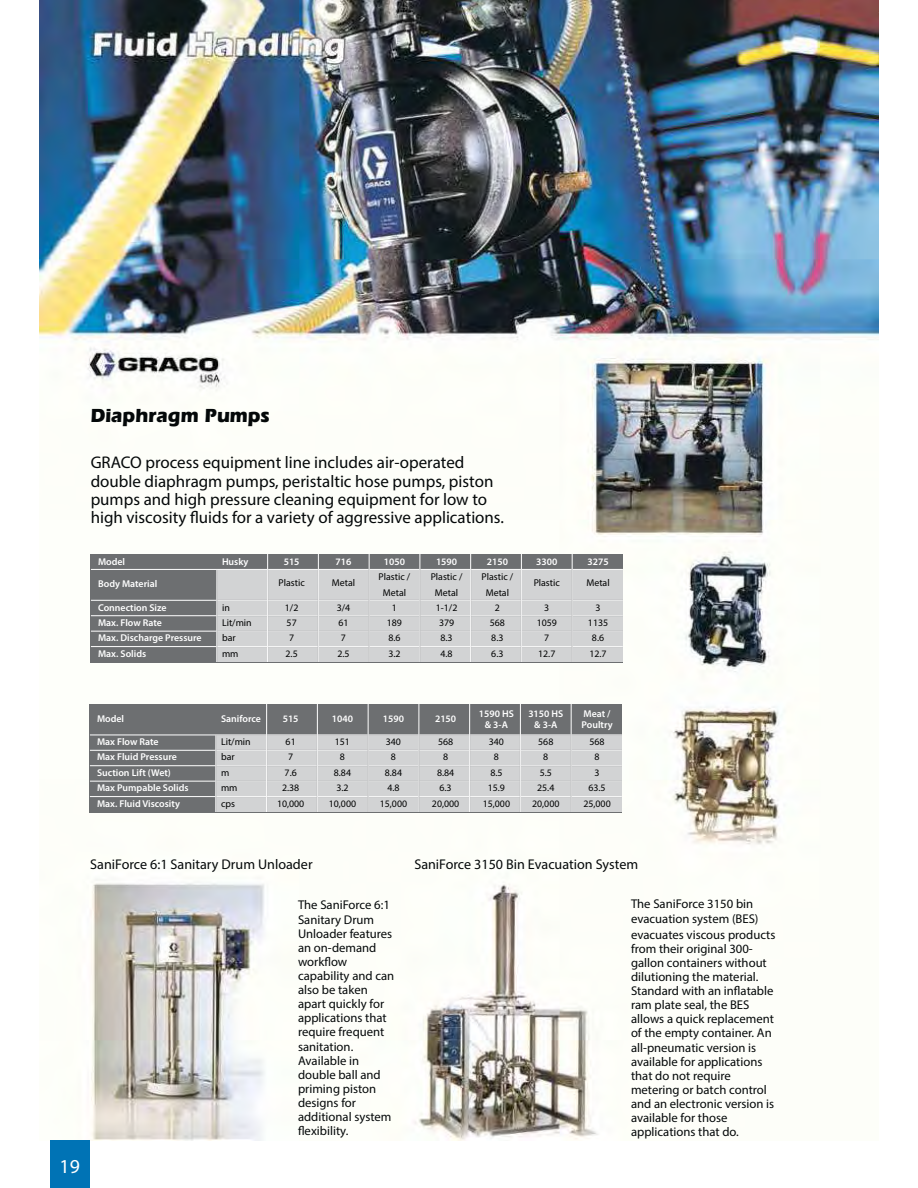
<style>
.page{position:relative;width:918px;height:1188px;background:#fff}
.page>*{position:absolute;margin:0;border:0;box-sizing:border-box;transform-origin:0 0}
.t1{font:700 19.8px "Eras IT Cby BT";color:#040809}
.t2{font:19.8px "Myriad Pro";color:#fff}
.t3{font:16.95px/18.3px "Myriad Pro";color:#040809}
.t4{font:14.1px "Myriad Pro";color:#040809}
.t5{font:12.75px/14.1px "Myriad Pro";color:#040809}
.t6{font:9.9px "Myriad Pro";color:#010202}
.t7{font:600 9.9px "Myriad Pro";color:#fff}
</style>
<div class="page">
<img style="left:40px;top:0;width:839px;height:1140px">
<div style="left:91px;top:554px;width:532px;height:108px;background:#6d6f71"></div>
<div style="left:217px;top:570px;width:406px;height:92px;background:#d2d3d4"></div>
<hr style="left:91px;top:569px;width:532px;height:1px;background:#fff">
<hr style="left:91px;top:600px;width:532px;height:1px;background:#fff">
<hr style="left:91px;top:615px;width:532px;height:1px;background:#fff">
<hr style="left:91px;top:631px;width:532px;height:1px;background:#fff">
<hr style="left:91px;top:646px;width:532px;height:1px;background:#fff">
<hr style="left:216px;top:570px;width:1px;height:92px;background:#fff">
<hr style="left:267px;top:554px;width:1px;height:108px;background:#fff">
<hr style="left:318px;top:554px;width:1px;height:108px;background:#fff">
<hr style="left:369px;top:554px;width:1px;height:108px;background:#fff">
<hr style="left:419px;top:554px;width:1px;height:108px;background:#fff">
<hr style="left:470px;top:554px;width:1px;height:108px;background:#fff">
<hr style="left:521px;top:554px;width:1px;height:108px;background:#fff">
<hr style="left:572px;top:554px;width:1px;height:108px;background:#fff">
<div style="left:90px;top:704px;width:532px;height:108px;background:#6d6f71"></div>
<div style="left:216px;top:735px;width:406px;height:77px;background:#d2d3d4"></div>
<hr style="left:90px;top:735px;width:532px;height:1px;background:#fff">
<hr style="left:90px;top:750px;width:532px;height:1px;background:#fff">
<hr style="left:90px;top:765px;width:532px;height:1px;background:#fff">
<hr style="left:90px;top:781px;width:532px;height:1px;background:#fff">
<hr style="left:90px;top:796px;width:532px;height:1px;background:#fff">
<hr style="left:215px;top:735px;width:1px;height:77px;background:#fff">
<hr style="left:266px;top:704px;width:1px;height:108px;background:#fff">
<hr style="left:317px;top:704px;width:1px;height:108px;background:#fff">
<hr style="left:368px;top:704px;width:1px;height:108px;background:#fff">
<hr style="left:418px;top:704px;width:1px;height:108px;background:#fff">
<hr style="left:469px;top:704px;width:1px;height:108px;background:#fff">
<hr style="left:520px;top:704px;width:1px;height:108px;background:#fff">
<hr style="left:571px;top:704px;width:1px;height:108px;background:#fff">
<div style="left:50px;top:1141px;width:40px;height:47px;background:#0073b5"></div>
<h1 class="t1" style="left:91px;top:408px;width:180px">Diaphragm Pumps</h1>
<h2 class="t3" style="left:91px;top:454px;width:415px">GRACO process equipment line includes air-operated double diaphragm pumps, peristaltic hose pumps, piston pumps and high pressure cleaning equipment for low to high viscosity fluids for a variety of aggressive applications.</h2>
<p class="t7" style="left:98px;top:558px;width:29px">Model</p>
<p class="t7" style="left:222px;top:558px;width:28px">Husky</p>
<p class="t7" style="left:284px;top:558px;width:17px">515</p>
<p class="t7" style="left:335px;top:558px;width:17px">716</p>
<p class="t7" style="left:384px;top:558px;width:23px">1050</p>
<p class="t7" style="left:436px;top:558px;width:23px">1590</p>
<p class="t7" style="left:487px;top:558px;width:23px">2150</p>
<p class="t7" style="left:536px;top:558px;width:23px">3300</p>
<p class="t7" style="left:587px;top:558px;width:23px">3275</p>
<p class="t7" style="left:98px;top:580px;width:61px">Body Material</p>
<p class="t6" style="left:279px;top:579px;width:28px">Plastic</p>
<p class="t6" style="left:332px;top:579px;width:25px">Metal</p>
<p class="t6" style="left:379px;top:573px;width:33px">Plastic /</p>
<p class="t6" style="left:431px;top:573px;width:33px">Plastic /</p>
<p class="t6" style="left:482px;top:573px;width:33px">Plastic /</p>
<p class="t6" style="left:534px;top:579px;width:28px">Plastic</p>
<p class="t6" style="left:586px;top:579px;width:25px">Metal</p>
<p class="t6" style="left:383px;top:588px;width:25px">Metal</p>
<p class="t6" style="left:435px;top:588px;width:25px">Metal</p>
<p class="t6" style="left:486px;top:588px;width:25px">Metal</p>
<p class="t7" style="left:98px;top:603px;width:70px">Connection Size</p>
<p class="t6" style="left:222px;top:603px;width:9px">in</p>
<p class="t6" style="left:285px;top:603px;width:15px">1/2</p>
<p class="t6" style="left:337px;top:603px;width:15px">3/4</p>
<p class="t6" style="left:392px;top:603px;width:7px">1</p>
<p class="t6" style="left:436px;top:603px;width:23px">1-1/2</p>
<p class="t6" style="left:495px;top:603px;width:7px">2</p>
<p class="t6" style="left:544px;top:603px;width:7px">3</p>
<p class="t6" style="left:596px;top:603px;width:7px">3</p>
<p class="t7" style="left:98px;top:619px;width:65px">Max. Flow Rate</p>
<p class="t6" style="left:222px;top:619px;width:31px">Lit/min</p>
<p class="t6" style="left:287px;top:619px;width:12px">57</p>
<p class="t6" style="left:338px;top:619px;width:12px">61</p>
<p class="t6" style="left:387px;top:619px;width:17px">189</p>
<p class="t6" style="left:439px;top:619px;width:17px">379</p>
<p class="t6" style="left:490px;top:619px;width:17px">568</p>
<p class="t6" style="left:537px;top:619px;width:22px">1059</p>
<p class="t6" style="left:588px;top:619px;width:22px">1135</p>
<p class="t7" style="left:98px;top:634px;width:105px">Max. Discharge Pressure</p>
<p class="t6" style="left:222px;top:634px;width:15px">bar</p>
<p class="t6" style="left:289px;top:634px;width:7px">7</p>
<p class="t6" style="left:341px;top:634px;width:7px">7</p>
<p class="t6" style="left:388px;top:634px;width:14px">8.6</p>
<p class="t6" style="left:441px;top:634px;width:14px">8.3</p>
<p class="t6" style="left:491px;top:634px;width:14px">8.3</p>
<p class="t6" style="left:544px;top:634px;width:7px">7</p>
<p class="t6" style="left:592px;top:634px;width:14px">8.6</p>
<p class="t7" style="left:98px;top:649px;width:50px">Max. Solids</p>
<p class="t6" style="left:222px;top:649px;width:18px">mm</p>
<p class="t6" style="left:286px;top:649px;width:14px">2.5</p>
<p class="t6" style="left:337px;top:649px;width:14px">2.5</p>
<p class="t6" style="left:388px;top:649px;width:14px">3.2</p>
<p class="t6" style="left:441px;top:649px;width:14px">4.8</p>
<p class="t6" style="left:491px;top:649px;width:14px">6.3</p>
<p class="t6" style="left:538px;top:649px;width:19px">12.7</p>
<p class="t6" style="left:589px;top:649px;width:19px">12.7</p>
<p class="t7" style="left:97px;top:715px;width:29px">Model</p>
<p class="t7" style="left:221px;top:715px;width:41px">Saniforce</p>
<p class="t7" style="left:283px;top:715px;width:17px">515</p>
<p class="t7" style="left:332px;top:715px;width:23px">1040</p>
<p class="t7" style="left:383px;top:715px;width:23px">1590</p>
<p class="t7" style="left:435px;top:715px;width:23px">2150</p>
<p class="t7" style="left:479px;top:709px;width:37px">1590 HS</p>
<p class="t7" style="left:528px;top:709px;width:37px">3150 HS</p>
<p class="t7" style="left:584px;top:709px;width:29px">Meat /</p>
<p class="t7" style="left:485px;top:720px;width:25px">&amp; 3-A</p>
<p class="t7" style="left:534px;top:720px;width:25px">&amp; 3-A</p>
<p class="t7" style="left:582px;top:720px;width:33px">Poultry</p>
<p class="t7" style="left:97px;top:737px;width:63px">Max Flow Rate</p>
<p class="t6" style="left:221px;top:737px;width:31px">Lit/min</p>
<p class="t6" style="left:286px;top:737px;width:12px">61</p>
<p class="t6" style="left:335px;top:737px;width:17px">151</p>
<p class="t6" style="left:386px;top:737px;width:17px">340</p>
<p class="t6" style="left:438px;top:737px;width:17px">568</p>
<p class="t6" style="left:489px;top:737px;width:17px">340</p>
<p class="t6" style="left:538px;top:737px;width:17px">568</p>
<p class="t6" style="left:589px;top:737px;width:17px">568</p>
<p class="t7" style="left:97px;top:753px;width:81px">Max Fluid Pressure</p>
<p class="t6" style="left:221px;top:753px;width:15px">bar</p>
<p class="t6" style="left:288px;top:753px;width:7px">7</p>
<p class="t6" style="left:340px;top:753px;width:7px">8</p>
<p class="t6" style="left:391px;top:753px;width:7px">8</p>
<p class="t6" style="left:443px;top:753px;width:7px">8</p>
<p class="t6" style="left:494px;top:753px;width:7px">8</p>
<p class="t6" style="left:543px;top:753px;width:7px">8</p>
<p class="t6" style="left:595px;top:753px;width:7px">8</p>
<p class="t7" style="left:97px;top:768px;width:75px">Suction Lift (Wet)</p>
<p class="t6" style="left:221px;top:768px;width:10px">m</p>
<p class="t6" style="left:285px;top:768px;width:14px">7.6</p>
<p class="t6" style="left:334px;top:768px;width:19px">8.84</p>
<p class="t6" style="left:385px;top:768px;width:19px">8.84</p>
<p class="t6" style="left:437px;top:768px;width:19px">8.84</p>
<p class="t6" style="left:490px;top:768px;width:14px">8.5</p>
<p class="t6" style="left:540px;top:768px;width:14px">5.5</p>
<p class="t6" style="left:595px;top:768px;width:7px">3</p>
<p class="t7" style="left:97px;top:784px;width:93px">Max Pumpable Solids</p>
<p class="t6" style="left:221px;top:784px;width:18px">mm</p>
<p class="t6" style="left:282px;top:784px;width:19px">2.38</p>
<p class="t6" style="left:336px;top:784px;width:14px">3.2</p>
<p class="t6" style="left:387px;top:784px;width:14px">4.8</p>
<p class="t6" style="left:440px;top:784px;width:14px">6.3</p>
<p class="t6" style="left:488px;top:784px;width:19px">15.9</p>
<p class="t6" style="left:537px;top:784px;width:19px">25.4</p>
<p class="t6" style="left:588px;top:784px;width:19px">63.5</p>
<p class="t7" style="left:97px;top:799px;width:84px">Max. Fluid Viscosity</p>
<p class="t6" style="left:221px;top:799px;width:15px">cps</p>
<p class="t6" style="left:277px;top:799px;width:29px">10,000</p>
<p class="t6" style="left:329px;top:799px;width:29px">10,000</p>
<p class="t6" style="left:380px;top:799px;width:29px">15,000</p>
<p class="t6" style="left:432px;top:799px;width:29px">20,000</p>
<p class="t6" style="left:483px;top:799px;width:29px">15,000</p>
<p class="t6" style="left:532px;top:799px;width:29px">20,000</p>
<p class="t6" style="left:583px;top:799px;width:29px">25,000</p>
<h1 class="t2" style="left:60px;top:1157px;width:22px">19</h1>
<p class="t4" style="left:90px;top:858px;width:224px">SaniForce 6:1 Sanitary Drum Unloader</p>
<p class="t4" style="left:414px;top:858px;width:225px">SaniForce 3150 Bin Evacuation System</p>
<p class="t5" style="left:298px;top:899px;width:98px">The SaniForce 6:1<br>Sanitary Drum<br>Unloader features an on-demand workflow capability and can also be taken apart quickly for applications that require frequent sanitation.<br>Available in double ball and priming piston designs for additional system flexibility.</p>
<p class="t5" style="left:631px;top:896px;width:146px;line-height:15.5px">The SaniForce 3150 bin evacuation system (BES) evacuates viscous products</p>
<p class="t5" style="left:631px;top:942px;width:145px">from their original 300- gallon containers without dilutioning the material.<br>Standard with an inflatable ram plate seal, the BES allows a quick replacement of the empty container. An all-pneumatic version is available for applications that do not require metering or batch control and an electronic version is available for those applications that do.</p>
</div>
